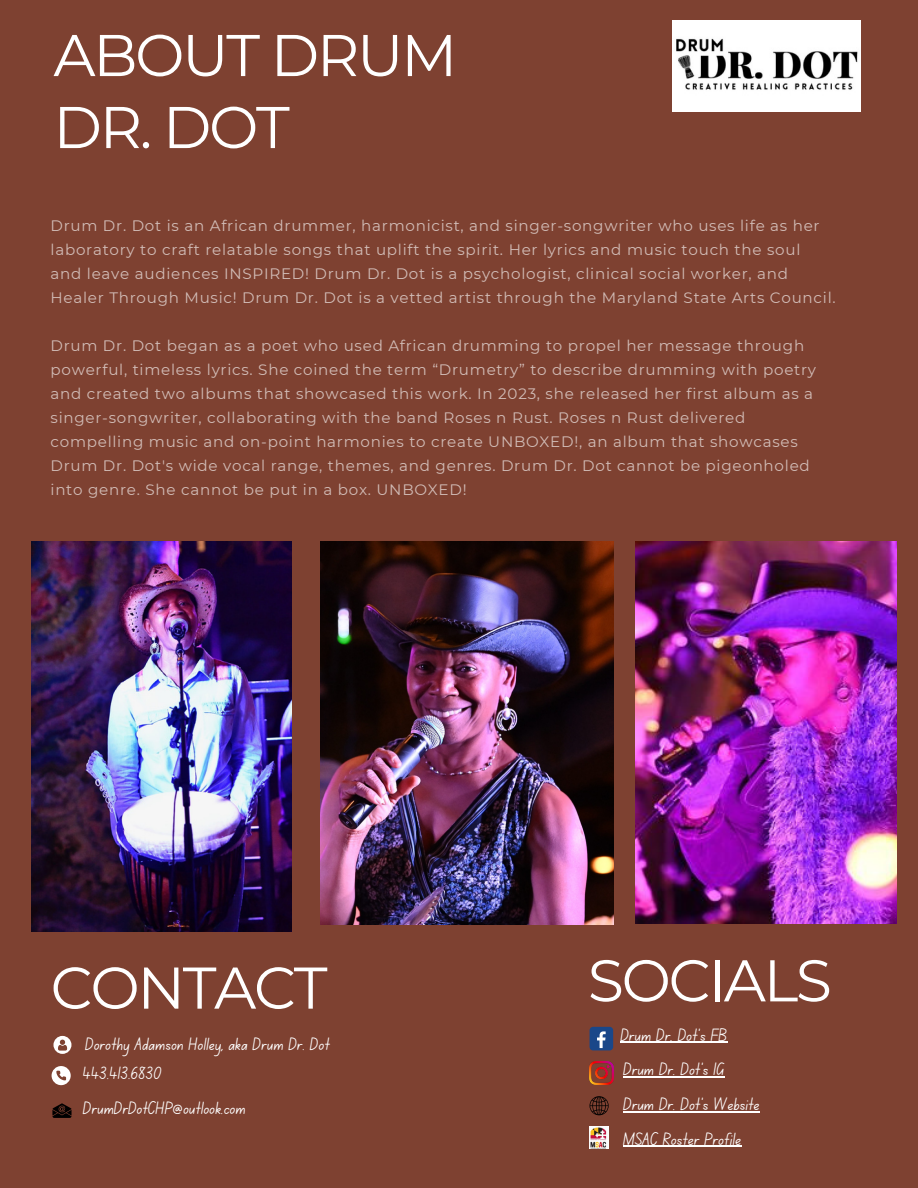
<style>
.page{position:relative;width:918px;height:1188px;background:#7e4131}
.page>*{position:absolute;margin:0;border:0;box-sizing:border-box;transform-origin:0 0}
.t1{font:58.8px/72px "Montserrat";letter-spacing:-.04em;color:#fff}
.t2{font:18px/28.7px "Canva School Font";color:#fff}
.t3{font:15.15px/24px "Montserrat";letter-spacing:.05em;color:#fff}
</style>
<div class="page">
<svg style="left:53px;top:1036px;width:18px;height:18px"></svg>
<svg style="left:52px;top:1066px;width:19px;height:19px"></svg>
<svg style="left:52px;top:1103px;width:20px;height:15px"></svg>
<div style="left:590px;top:1027px;width:23px;height:23px;background:#1a4789;border-radius:4px"></div>
<svg style="left:597px;top:1031px;width:9px;height:17px"></svg>
<img style="left:590px;top:1061px;width:23px;height:24px">
<svg style="left:590px;top:1096px;width:19px;height:19px"></svg>
<img style="left:673px;top:21px;width:187px;height:91px">
<img style="left:32px;top:542px;width:260px;height:389px">
<img style="left:320px;top:541px;width:294px;height:384px">
<img style="left:636px;top:541px;width:261px;height:383px">
<hr style="left:623px;top:1111px;width:137px;height:1px;background:#fff">
<hr style="left:623px;top:1076px;width:102px;height:1px;background:#fff">
<hr style="left:620px;top:1042px;width:91px;height:1px;background:#fff">
<svg style="left:711px;top:1042px;width:16px;height:1px"></svg>
<img style="left:590px;top:1127px;width:19px;height:21px">
<hr style="left:623px;top:1146px;width:118px;height:1px;background:#fff">
<h1 class="t1" style="left:53px;top:19px;width:405px">ABOUT DRUM<br>DR. DOT</h1>
<p class="t3" style="left:51px;top:214px;width:787px">Drum Dr. Dot is an African drummer, harmonicist, and singer-songwriter who uses life as her laboratory to craft relatable songs that uplift the spirit. Her lyrics and music touch the soul<br>and leave audiences INSPIRED! Drum Dr. Dot is a psychologist, clinical social worker, and Healer Through Music! Drum Dr. Dot is a vetted artist through the Maryland State Arts Council.</p>
<p class="t3" style="left:51px;top:334px;width:767px">Drum Dr. Dot began as a poet who used African drumming to propel her message through powerful, timeless lyrics. She coined the term “Drumetry” to describe drumming with poetry and created two albums that showcased this work. In 2023, she released her first album as a singer-songwriter, collaborating with the band Roses n Rust. Roses n Rust delivered compelling music and on-point harmonies to create UNBOXED!, an album that showcases Drum Dr. Dot's wide vocal range, themes, and genres. Drum Dr. Dot cannot be pigeonholed into genre. She cannot be put in a box. UNBOXED!</p>
<h1 class="t1" style="left:51px;top:952px;width:278px">CONTACT</h1>
<p class="t2" style="left:83px;top:1032px;width:248px">Dorothy Adamson Holley, aka Drum Dr. Dot<br>443.413.6830</p>
<p class="t2" style="left:83px;top:1096px;width:164px">DrumDrDotCHP@outlook.com</p>
<h1 class="t1" style="left:588px;top:944px;width:246px">SOCIALS</h1>
<p class="t2" style="left:620px;top:1023px;width:109px">Drum Dr. Dot’s FB</p>
<p class="t2" style="left:623px;top:1057px;width:103px">Drum Dr. Dot’s IG</p>
<p class="t2" style="left:623px;top:1092px;width:138px">Drum Dr. Dot's Website</p>
<p class="t2" style="left:623px;top:1127px;width:120px">MSAC Roster Profile</p>
</div>
